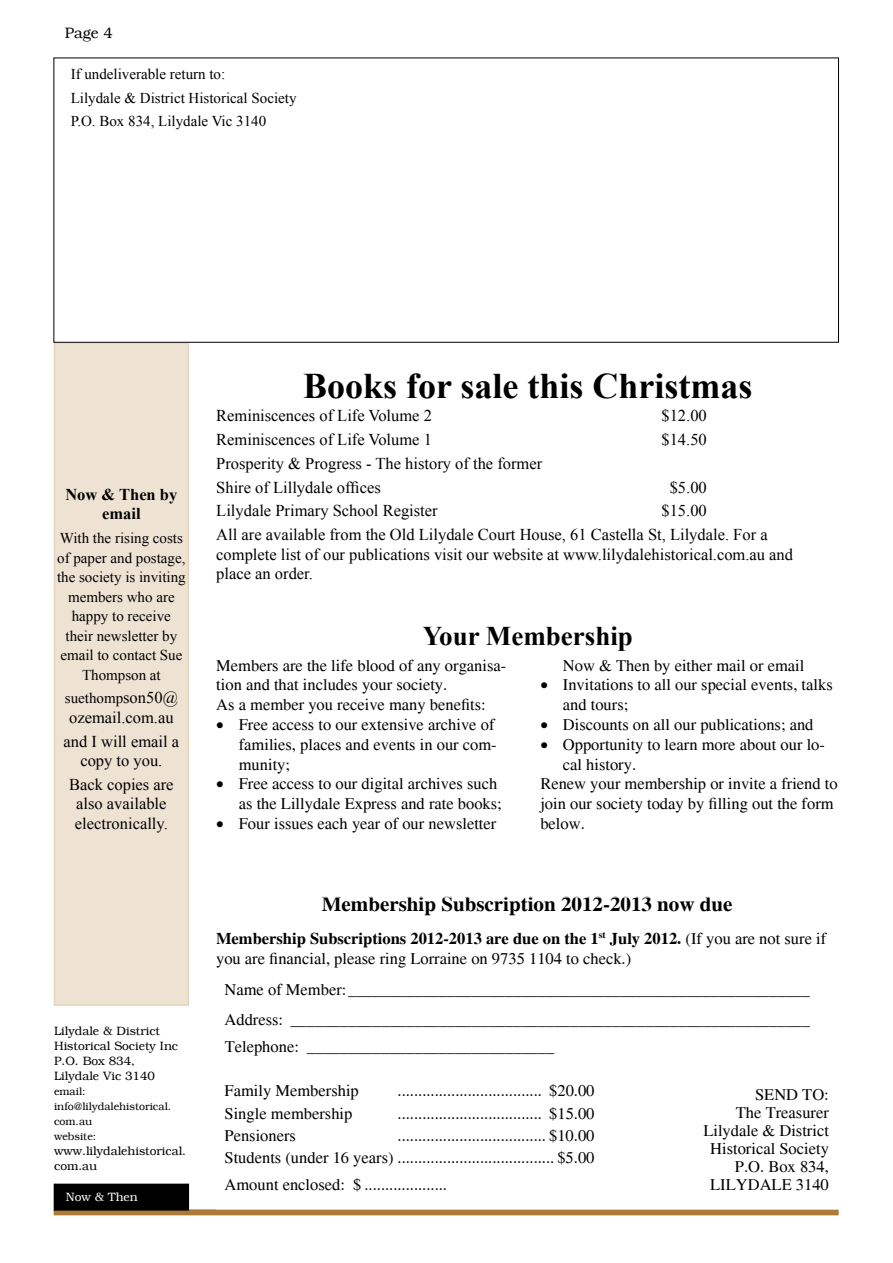
<style>
.page{position:relative;width:893px;height:1263px;background:#fff}
.page>*{position:absolute;margin:0;border:0;box-sizing:border-box;transform-origin:0 0}
.t1{font:700 36px "Times New Roman";color:#000}
.t2{font:700 27px "Times New Roman";color:#000}
.t3{font:700 21px "Times";color:#000}
.t4{font:16.5px/19.8px "Times";color:#000}
.t5{font:16.5px/23.7px "Times New Roman";color:#000}
.t6{font:700 16.5px/19.5px "Times New Roman";color:#000;text-align:center}
.t7{font:15px/19.5px "Times New Roman";color:#000}
.t8{font:300 15px "Bookman";color:#000}
.t9{font:300 12px/15px "Bookman";color:#000}
.t10{font:300 12px "Bookman";color:#fff}
.t11{font:300 10.65px/15px "Bookman";color:#000}
.s1{font-size:16.5px}
.s2{font-weight:700}
</style>
<div class="page">
<div style="left:54px;top:342px;width:135px;height:664px;background:#eee2d3;border:2px solid #e5d5bd"></div>
<div style="left:54px;top:1209px;width:785px;height:6px;background:#ac7c37"></div>
<div style="left:54px;top:1184px;width:134px;height:26px;background:#000"></div>
<div style="left:54px;top:1183px;width:135px;height:27px;border:2px solid #000"></div>
<p class="t8" style="left:65px;top:24px;width:49px">Page 4</p>
<p class="t7" style="left:71px;top:62px;width:227px;line-height:23.9px">If undeliverable return to:<br>Lilydale &amp; District Historical Society<br>P.O. Box 834, Lilydale Vic 3140</p>
<p class="t6" style="left:65px;top:484px;width:114px">Now &amp; Then by email</p>
<p class="t7" style="left:57px;top:528px;width:130px;text-align:center">With the rising costs of paper and postage, the society is inviting members who are happy to receive their newsletter by email to contact Sue<br>Thompson at</p>
<p class="t7" style="left:65px;top:688px;width:114px">suethomp<span class="s1">son50@</span></p>
<p class="t5" style="left:64px;top:705px;width:117px;text-align:center">ozemail.com.au and I will email a</p>
<p class="t5" style="left:69px;top:748px;width:106px;text-align:center">copy to you.<br>Back copies are</p>
<p class="t5" style="left:75px;top:794px;width:94px;line-height:19.5px">also available electronically.</p>
<p class="t9" style="left:54px;top:1023px;width:126px">Lilydale &amp; District<br>Historical Society Inc<br>P.O. Box 834,<br>Lilydale Vic 3140</p>
<p class="t11" style="left:54px;top:1084px;width:119px">email: info@lilydalehistorical. com.au<br>website:</p>
<p class="t9" style="left:54px;top:1143px;width:133px">www.lilydalehistorical. com.au</p>
<p class="t10" style="left:66px;top:1190px;width:73px">Now &amp; Then</p>
<h1 class="t1" style="left:303px;top:361px;width:451px">Books for sale this Christmas</h1>
<p class="t5" style="left:216px;top:404px;width:217px">Reminiscences of Life Volume 2</p>
<p class="t5" style="left:661px;top:404px;width:47px">$12.00</p>
<p class="t5" style="left:216px;top:427px;width:217px">Reminiscences of Life Volume 1</p>
<p class="t5" style="left:661px;top:427px;width:47px">$14.50</p>
<p class="t5" style="left:216px;top:451px;width:327px">Prosperity &amp; Progress - The history of the former<br>Shire of Lillydale offices</p>
<p class="t5" style="left:670px;top:475px;width:39px">$5.00</p>
<p class="t5" style="left:216px;top:499px;width:553px;text-indent:445px">$15.00<br>All are available from the Old Lilydale Court House, 61 Castella St, Lilydale. For a</p>
<p class="t5" style="left:216px;top:544px;width:578px;line-height:19.5px">complete list of our publications visit our website at www.lilydalehistorical.com.au and place an order.</p>
<p class="t5" style="left:216px;top:499px;width:223px">Lilydale Primary School Register</p>
<h2 class="t2" style="left:423px;top:618px;width:212px">Your Membership</h2>
<p class="t4" style="left:216px;top:655px;width:292px">Members are the life blood of any organisa&shy;tion and that includes your society.<br>As a member you receive many benefits:</p>
<p class="t4" style="left:239px;top:715px;width:259px;text-indent:-23px">• Free access to our extensive archive of families, places and events in our com&shy;munity;</p>
<p class="t4" style="left:216px;top:774px;width:287px;text-align:right">• Free access to our digital archives such as the Lillydale Express and rate books;</p>
<p class="t4" style="left:216px;top:814px;width:282px">• Four issues each year of our newsletter</p>
<p class="t4" style="left:563px;top:655px;width:243px">Now &amp; Then by either mail or email</p>
<p class="t4" style="left:563px;top:675px;width:271px;text-indent:-23px">• Invitations to all our special events, talks and tours;</p>
<p class="t4" style="left:540px;top:715px;width:275px">• Discounts on all our publications; and</p>
<p class="t4" style="left:540px;top:734px;width:286px">• Opportunity to learn more about our lo-</p>
<p class="t4" style="left:563px;top:754px;width:75px">cal history.</p>
<p class="t4" style="left:540px;top:774px;width:299px">Renew your membership or invite a friend to</p>
<p class="t4" style="left:540px;top:794px;width:295px">join our society today by filling out the form</p>
<p class="t4" style="left:540px;top:814px;width:46px">below.</p>
<p class="t3" style="left:322px;top:892px;width:412px">Membership Subscription 2012-2013 now due</p>
<p class="t4" style="left:216px;top:929px;width:612px"><span class="s2">Membership Subscriptions 2012-2013 are due on the 1</span><sup>st</sup> <span class="s2">July 2012.</span> (If you are not sure if you are financial, please ring Lorraine on 9735 1104 to check.)</p>
<p class="t4" style="left:225px;top:974px;width:587px;line-height:30.8px">Name of Member:________________________________________________________<br>Address: _______________________________________________________________</p>
<p class="t4" style="left:225px;top:1036px;width:331px">Telephone: ______________________________</p>
<p class="t4" style="left:225px;top:1081px;width:136px">Family Membership</p>
<p class="t4" style="left:398px;top:1081px;width:198px">................................... $20.00</p>
<p class="t4" style="left:225px;top:1103px;width:129px">Single membership</p>
<p class="t4" style="left:398px;top:1103px;width:198px">................................... $15.00</p>
<p class="t4" style="left:225px;top:1126px;width:73px">Pensioners</p>
<p class="t4" style="left:703px;top:1086px;width:127px;line-height:18px;text-align:right">SEND TO:<br>The Treasurer<br>Lilydale &amp; District<br>Historical Society<br>P.O. Box 834,<br>LILYDALE 3140</p>
<p class="t4" style="left:224px;top:1124px;width:371px;line-height:22.4px;text-align:right">.................................... $10.00<br>Students (under 16 years) ...................................... $5.00</p>
<p class="t4" style="left:224px;top:1174px;width:224px">Amount enclosed: $ ....................</p>
</div>
